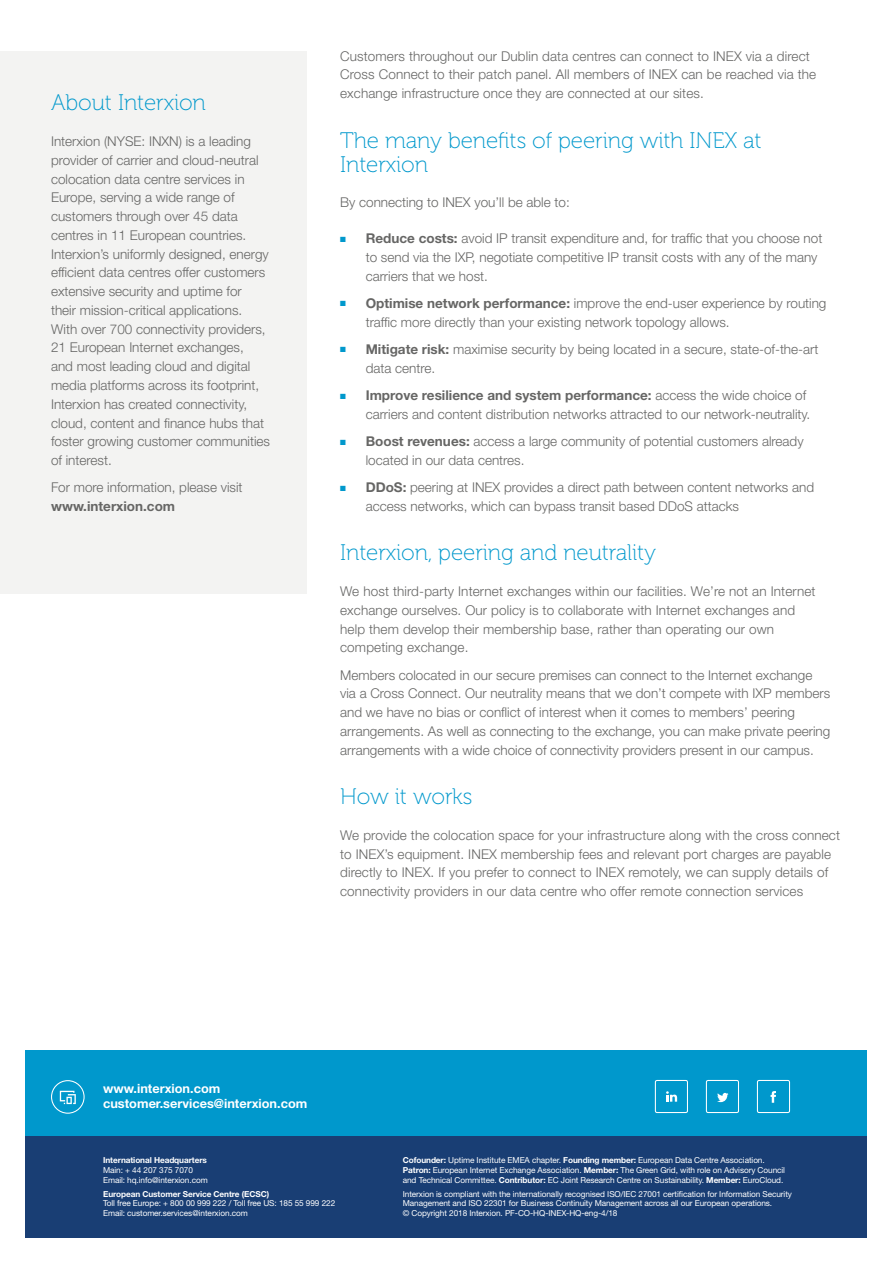
<style>
.page{position:relative;width:893px;height:1263px;background:#fff}
.page>*{position:absolute;margin:0;border:0;box-sizing:border-box;transform-origin:0 0}
.t1{font:22.5px/24px "Museo 100";letter-spacing:-.005em;color:#0098cc}
.t2{font:300 13.5px/18.8px "Helvetica Neue LT Std";color:#666665}
.t3{font:700 13.5px "Helvetica Neue LT Std";color:#666665}
.t4{font:700 12.75px/15px "Helvetica Neue LT Std";color:#fff}
.t5{font:8.25px/9.8px "Helvetica Neue LT Std";letter-spacing:-.01em;color:#fff}
.t6{font:700 8.25px "Helvetica Neue LT Std";letter-spacing:-.01em;color:#fff}
.s1{color:#0098cc}
.s2{font-weight:700}
</style>
<div class="page">
<div style="left:26px;top:1135px;width:841px;height:102px;background:#193e74"></div>
<div style="left:26px;top:1050px;width:841px;height:85px;background:#0098cc"></div>
<svg style="left:60px;top:1091px;width:16px;height:13px"></svg>
<div style="left:51px;top:1080px;width:34px;height:34px;border:1px solid #fff;border-radius:50%"></div>
<div style="left:0;top:51px;width:306px;height:542px;background:#f3f3f2"></div>
<svg style="left:666px;top:1091px;width:11px;height:11px"></svg>
<div style="left:655px;top:1080px;width:33px;height:33px;border:1px solid #fff;border-radius:2px"></div>
<svg style="left:717px;top:1093px;width:11px;height:9px"></svg>
<div style="left:706px;top:1080px;width:33px;height:33px;border:1px solid #fff;border-radius:2px"></div>
<svg style="left:770px;top:1091px;width:6px;height:12px"></svg>
<div style="left:757px;top:1080px;width:33px;height:33px;border:1px solid #fff;border-radius:2px"></div>
<h1 class="t1" style="left:51px;top:91px;width:156px">About Interxion</h1>
<p class="t2" style="left:51px;top:132px;width:221px">Interxion (NYSE: INXN) is a leading provider of carrier and cloud-neutral colocation data centre services in Europe, serving a wide range of customers through over 45 data centres in 11 European countries.<br>Interxion’s uniformly designed, energy efficient data centres offer customers extensive security and uptime for their mission-critical applications.<br>With over 700 connectivity providers, 21 European Internet exchanges,<br>and most leading cloud and digital media platforms across its footprint, Interxion has created connectivity, cloud, content and finance hubs that foster growing customer communities of interest.</p>
<p class="t2" style="left:51px;top:478px;width:193px">For more information, please visit</p>
<p class="t3" style="left:51px;top:498px;width:126px">www.interxion.com</p>
<p class="t2" style="left:340px;top:46px;width:478px">Customers throughout our Dublin data centres can connect to INEX via a direct<br>Cross Connect to their patch panel. All members of INEX can be reached via the exchange infrastructure once they are connected at our sites.</p>
<h1 class="t1" style="left:340px;top:129px;width:423px">The many benefits of peering with INEX at<br>Interxion</h1>
<p class="t2" style="left:340px;top:193px;width:231px">By connecting to INEX you’ll be able to:</p>
<p class="t2" style="left:366px;top:229px;width:458px;text-indent:-26px"><span class="s1">■</span> <span class="s2">Reduce costs:</span> avoid IP transit expenditure and, for traffic that you choose not to send via the IXP, negotiate competitive IP transit costs with any of the many carriers that we host.</p>
<p class="t2" style="left:366px;top:293px;width:462px;text-indent:-26px"><span class="s1">■</span> <span class="s2">Optimise network performance:</span> improve the end-user experience by routing traffic more directly than your existing network topology allows.</p>
<p class="t2" style="left:366px;top:339px;width:454px;text-indent:-26px"><span class="s1">■</span> <span class="s2">Mitigate risk:</span> maximise security by being located in a secure, state-of-the-art data centre.</p>
<p class="t2" style="left:366px;top:385px;width:446px;text-indent:-26px"><span class="s1">■</span> <span class="s2">Improve resilience and system performance:</span> access the wide choice of carriers and content distribution networks attracted to our network-neutrality.</p>
<p class="t2" style="left:366px;top:431px;width:439px;text-indent:-26px"><span class="s1">■</span> <span class="s2">Boost revenues:</span> access a large community of potential customers already located in our data centres.</p>
<p class="t2" style="left:366px;top:478px;width:450px;text-indent:-26px"><span class="s1">■</span> <span class="s2">DDoS:</span> peering at INEX provides a direct path between content networks and access networks, which can bypass transit based DDoS attacks</p>
<h1 class="t1" style="left:340px;top:541px;width:317px">Interxion, peering and neutrality</h1>
<p class="t2" style="left:340px;top:582px;width:477px">We host third-party Internet exchanges within our facilities. We’re not an Internet exchange ourselves. Our policy is to collaborate with Internet exchanges and help them develop their membership base, rather than operating our own competing exchange.</p>
<p class="t2" style="left:340px;top:665px;width:492px">Members colocated in our secure premises can connect to the Internet exchange via a Cross Connect. Our neutrality means that we don’t compete with IXP members and we have no bias or conflict of interest when it comes to members’ peering arrangements. As well as connecting to the exchange, you can make private peering arrangements with a wide choice of connectivity providers present in our campus.</p>
<h1 class="t1" style="left:340px;top:785px;width:134px">How it works</h1>
<p class="t2" style="left:340px;top:825px;width:501px">We provide the colocation space for your infrastructure along with the cross connect to INEX’s equipment. INEX membership fees and relevant port charges are payable directly to INEX. If you prefer to connect to INEX remotely, we can supply details of connectivity providers in our data centre who offer remote connection services</p>
<p class="t4" style="left:103px;top:1080px;width:206px">www.interxion.com customer.services@interxion.com</p>
<p class="t6" style="left:103px;top:1155px;width:105px">International Headquarters</p>
<p class="t5" style="left:103px;top:1165px;width:106px">Main: + 44 207 375 7070<br>Email: hq.info@interxion.com</p>
<p class="t6" style="left:103px;top:1189px;width:168px">European Customer Service Centre (ECSC)</p>
<p class="t5" style="left:103px;top:1198px;width:234px">Toll free Europe: + 800 00 999 222 / Toll free US: 185 55 999 222<br>Email: customer.services@interxion.com</p>
<p class="t5" style="left:403px;top:1155px;width:384px"><span class="s2">Cofounder:</span> Uptime Institute EMEA chapter. <span class="s2">Founding member:</span> European Data Centre Association.<br><span class="s2">Patron:</span> European Internet Exchange Association. <span class="s2">Member:</span> The Green Grid, with role on Advisory Council and Technical Committee. <span class="s2">Contributor:</span> EC Joint Research Centre on Sustainability. <span class="s2">Member:</span> EuroCloud.</p>
<p class="t5" style="left:403px;top:1189px;width:391px">Interxion is compliant with the internationally recognised ISO/IEC 27001 certification for Information Security<br>Management and ISO 22301 for Business Continuity Management across all our European operations.<br>© Copyright 2018 Interxion. PF-CO-HQ-INEX-HQ-eng-4/18</p>
</div>
